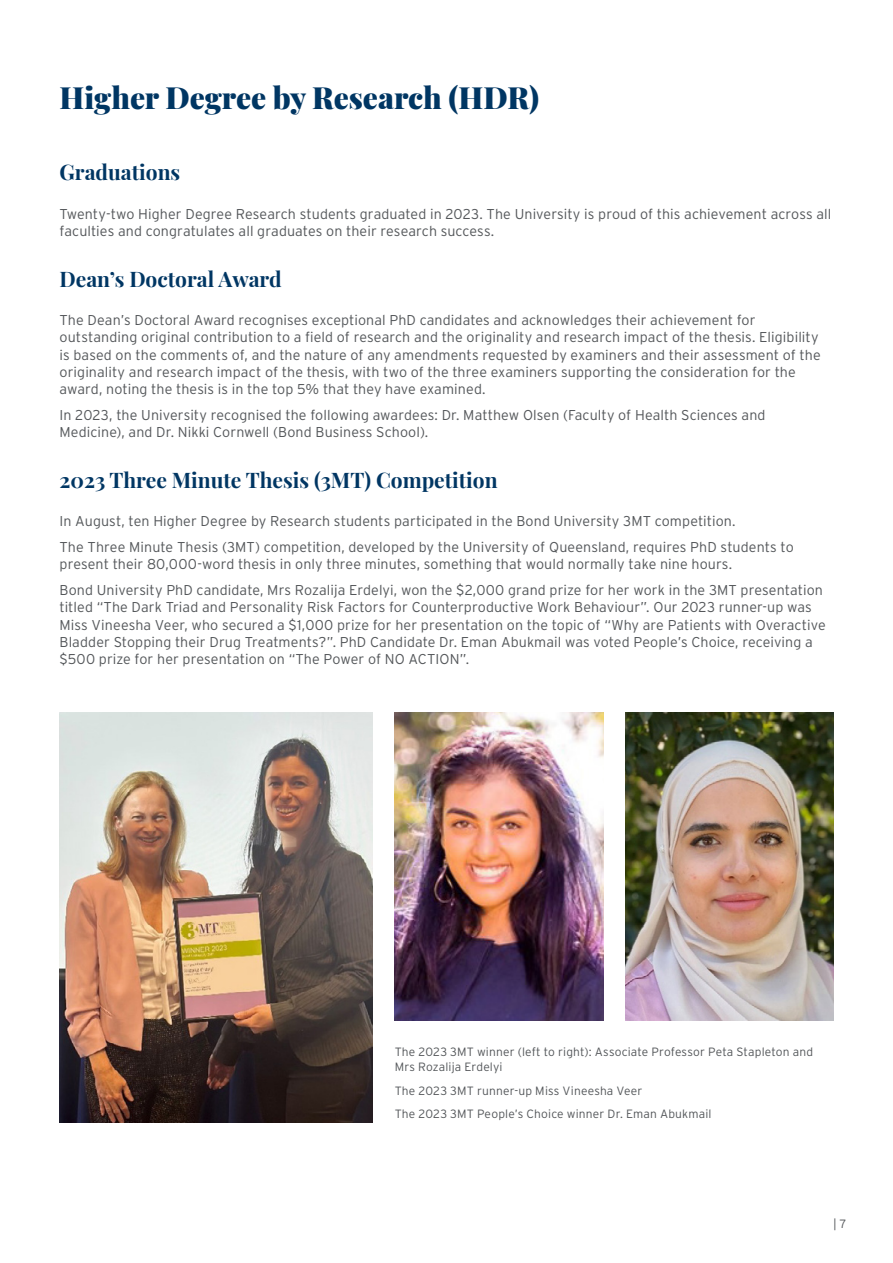
<style>
.page{position:relative;width:893px;height:1263px;background:#fff}
.page>*{position:absolute;margin:0;border:0;box-sizing:border-box;transform-origin:0 0}
.t1{font:900 30px "Playfair Display";color:#003663}
.t2{font:700 21px "Playfair Display";color:#003663}
.t3{font:300 14.25px/17.2px "Interstate";letter-spacing:.005em;color:#54575a}
.t4{font:300 12px/15px "Interstate";letter-spacing:.015em;color:#54575a}
</style>
<div class="page">
<img style="left:60px;top:712px;width:312px;height:410px">
<img style="left:395px;top:712px;width:209px;height:308px">
<img style="left:625px;top:712px;width:208px;height:308px">
<h1 class="t1" style="left:60px;top:74px;width:481px">Higher Degree by Research (HDR)</h1>
<h2 class="t2" style="left:60px;top:156px;width:122px">Graduations</h2>
<p class="t3" style="left:60px;top:205px;width:773px">Twenty-two Higher Degree Research students graduated in 2023. The University is proud of this achievement across all faculties and congratulates all graduates on their research success.</p>
<h2 class="t2" style="left:60px;top:262px;width:224px">Dean’s Doctoral Award</h2>
<p class="t3" style="left:60px;top:311px;width:763px">The Dean’s Doctoral Award recognises exceptional PhD candidates and acknowledges their achievement for outstanding original contribution to a field of research and the originality and research impact of the thesis. Eligibility is based on the comments of, and the nature of any amendments requested by examiners and their assessment of the originality and research impact of the thesis, with two of the three examiners supporting the consideration for the award, noting the thesis is in the top 5% that they have examined.</p>
<p class="t3" style="left:60px;top:406px;width:707px">In 2023, the University recognised the following awardees: Dr. Matthew Olsen (Faculty of Health Sciences and<br>Medicine), and Dr. Nikki Cornwell (Bond Business School).</p>
<h2 class="t2" style="left:60px;top:463px;width:440px">2023 Three Minute Thesis (3MT) Competition</h2>
<p class="t3" style="left:60px;top:508px;width:736px;line-height:25.8px">In August, ten Higher Degree by Research students participated in the Bond University 3MT competition.<br>The Three Minute Thesis (3MT) competition, developed by the University of Queensland, requires PhD students to</p>
<p class="t3" style="left:60px;top:551px;width:765px;line-height:25.8px">present their 80,000-word thesis in only three minutes, something that would normally take nine hours.<br>Bond University PhD candidate, Mrs Rozalija Erdelyi, won the $2,000 grand prize for her work in the 3MT presentation</p>
<p class="t3" style="left:60px;top:599px;width:768px">titled “The Dark Triad and Personality Risk Factors for Counterproductive Work Behaviour”. Our 2023 runner-up was Miss Vineesha Veer, who secured a $1,000 prize for her presentation on the topic of “Why are Patients with Overactive Bladder Stopping their Drug Treatments?”. PhD Candidate Dr. Eman Abukmail was voted People’s Choice, receiving a $500 prize for her presentation on “The Power of NO ACTION”.</p>
<p class="t4" style="left:395px;top:1044px;width:420px">The 2023 3MT winner (left to right): Associate Professor Peta Stapleton and<br>Mrs Rozalija Erdelyi</p>
<p class="t4" style="left:395px;top:1079px;width:318px;line-height:23.5px">The 2023 3MT runner-up Miss Vineesha Veer<br>The 2023 3MT People’s Choice winner Dr. Eman Abukmail</p>
<p class="t4" style="left:833px;top:1216px;width:15px">| 7</p>
</div>
